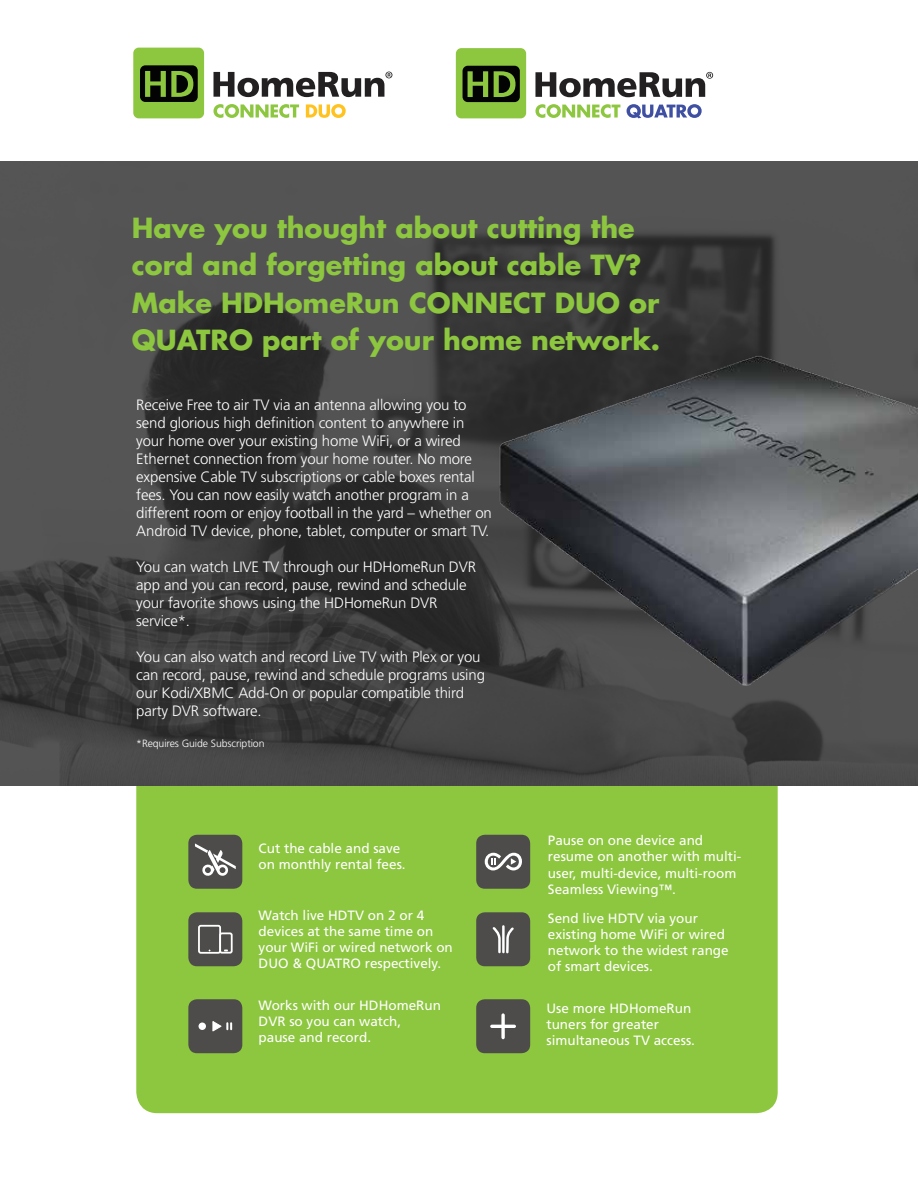
<style>
.page{position:relative;width:918px;height:1188px;background:#fff}
.page>*{position:absolute;margin:0;border:0;box-sizing:border-box;transform-origin:0 0}
.t1{font:100 51px "VAG Rounded Std";color:#fff}
.t2{font:700 27px/37.5px "Futura";color:#8dc63f}
.t3{font:300 15px/18px "Frutiger";letter-spacing:-.01em;color:#fff}
.t4{font:13.5px/16.2px "Frutiger";color:#fff}
.t5{font:300 10.5px "Frutiger";letter-spacing:-.01em;color:#fff}
</style>
<div class="page">
<svg style="left:535px;top:104px;width:85px;height:14px"></svg>
<svg style="left:627px;top:104px;width:75px;height:14px"></svg>
<div style="left:456px;top:48px;width:70px;height:70px;background:#8dc63f;border-radius:6px"></div>
<svg style="left:463px;top:66px;width:57px;height:36px"></svg>
<svg style="left:535px;top:72px;width:178px;height:25px"></svg>
<svg style="left:213px;top:104px;width:86px;height:14px"></svg>
<svg style="left:306px;top:104px;width:40px;height:14px"></svg>
<div style="left:133px;top:48px;width:71px;height:70px;background:#8dc63f;border-radius:6px"></div>
<svg style="left:140px;top:65px;width:58px;height:37px"></svg>
<svg style="left:214px;top:72px;width:178px;height:25px"></svg>
<div style="left:136px;top:298px;width:642px;height:815px;background:#8dc63f;border-radius:21px"></div>
<img style="left:0;top:162px;width:918px;height:624px">
<div style="left:188px;top:835px;width:54px;height:54px;background:#4e4c4b;border-radius:9px"></div>
<svg style="left:195px;top:843px;width:41px;height:32px"></svg>
<div style="left:188px;top:999px;width:54px;height:54px;background:#4e4c4b;border-radius:9px"></div>
<div style="left:199px;top:1023px;width:7px;height:7px;background:#fff;border-radius:50%"></div>
<svg style="left:212px;top:1021px;width:20px;height:11px"></svg>
<div style="left:476px;top:835px;width:54px;height:54px;background:#4e4c4b;border-radius:9px"></div>
<div style="left:476px;top:912px;width:54px;height:54px;background:#4e4c4b;border-radius:9px"></div>
<svg style="left:492px;top:925px;width:22px;height:29px"></svg>
<div style="left:188px;top:912px;width:54px;height:54px;background:#4e4c4b;border-radius:9px"></div>
<div style="left:198px;top:925px;width:23px;height:29px;border:2px solid #fff;border-radius:2px"></div>
<div style="left:219px;top:932px;width:14px;height:22px;border:2px solid #fff;border-radius:2px"></div>
<svg style="left:223px;top:949px;width:6px;height:3px"></svg>
<div style="left:476px;top:999px;width:54px;height:54px;background:#4e4c4b;border-radius:9px"></div>
<img style="left:459px;top:294px;width:459px;height:448px">
<svg style="left:485px;top:853px;width:37px;height:17px"></svg>
<h2 class="t2" style="left:132px;top:208px;width:530px">Have you thought about cutting the cord and forgetting about cable TV?<br>Make HDHomeRun CONNECT DUO or QUATRO part of your home network.</h2>
<p class="t3" style="left:136px;top:396px;width:357px">Receive Free to air TV via an antenna allowing you to send glorious high definition content to anywhere in your home over your existing home WiFi, or a wired Ethernet connection from your home router. No more expensive Cable TV subscriptions or cable boxes rental fees. You can now easily watch another program in a different room or enjoy football in the yard – whether on Android TV device, phone, tablet, computer or smart TV.</p>
<p class="t3" style="left:136px;top:558px;width:341px">You can watch LIVE TV through our HDHomeRun DVR app and you can record, pause, rewind and schedule your favorite shows using the HDHomeRun DVR service*.</p>
<p class="t3" style="left:136px;top:648px;width:350px">You can also watch and record Live TV with Plex or you can record, pause, rewind and schedule programs using our Kodi/XBMC Add-On or popular compatible third party DVR software.</p>
<p class="t5" style="left:136px;top:737px;width:130px">*Requires Guide Subscription</p>
<p class="t4" style="left:259px;top:840px;width:149px">Cut the cable and save on monthly rental fees.</p>
<p class="t4" style="left:548px;top:832px;width:195px">Pause on one device and resume on another with multi&shy;user, multi-device, multi-room<br>Seamless Viewing™.</p>
<p class="t4" style="left:548px;top:910px;width:182px">Send live HDTV via your existing home WiFi or wired network to the widest range of smart devices.</p>
<p class="t4" style="left:259px;top:907px;width:196px">Watch live HDTV on 2 or 4 devices at the same time on your WiFi or wired network on<br>DUO &amp; QUATRO respectively.</p>
<p class="t4" style="left:259px;top:997px;width:184px">Works with our HDHomeRun<br>DVR so you can watch, pause and record.</p>
<p class="t4" style="left:546px;top:1000px;width:146px">Use more HDHomeRun tuners for greater</p>
<h1 class="t1" style="left:488px;top:992px;width:32px">+</h1>
<p class="t4" style="left:546px;top:1032px;width:150px">simultaneous TV access.</p>
</div>
